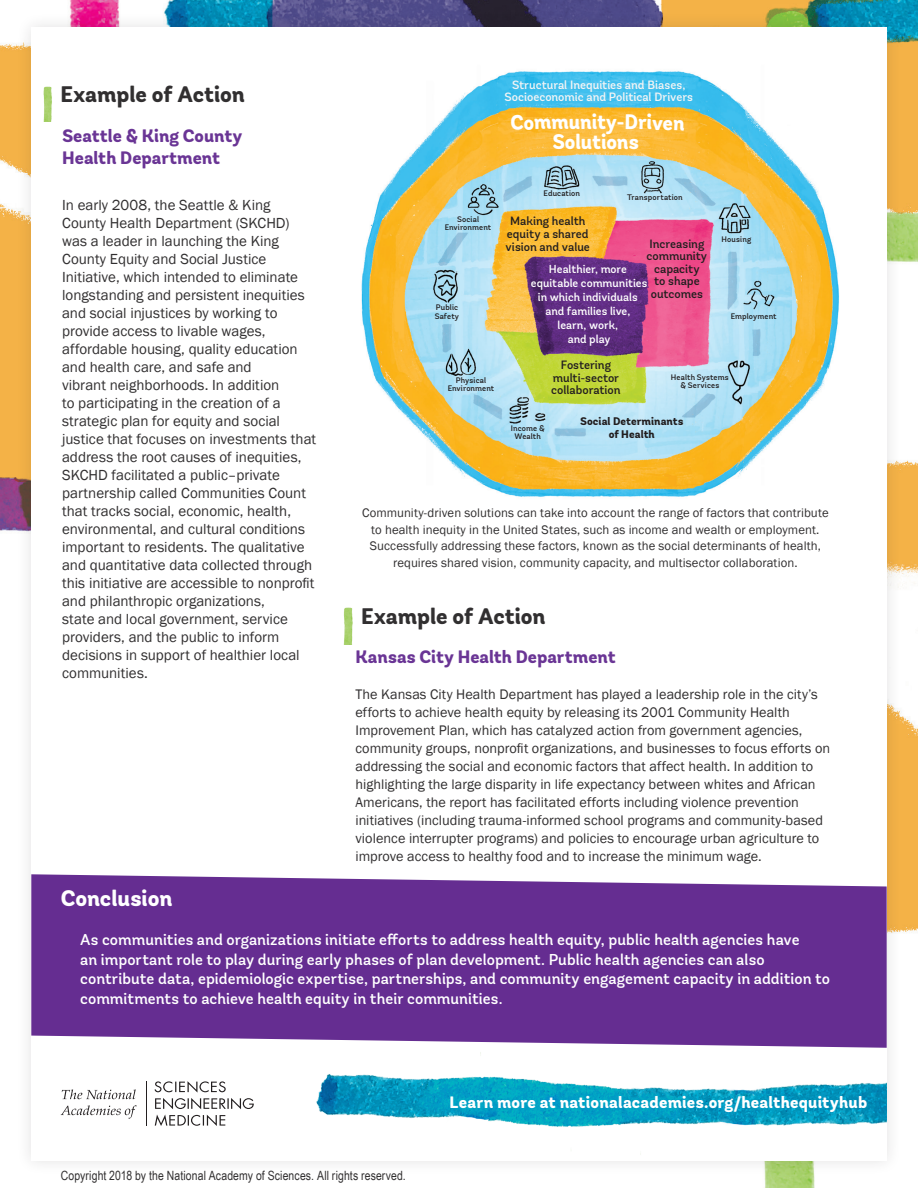
<style>
.page{position:relative;width:918px;height:1188px;background:#fff}
.page>*{position:absolute;margin:0;border:0;box-sizing:border-box;transform-origin:0 0}
.t1{font:800 22.5px "Andes Rounded";letter-spacing:-.005em;color:#312f30}
.t2{font:800 22.5px "Andes Rounded";letter-spacing:-.005em;color:#fff}
.t3{font:800 21.15px "Andes Rounded";letter-spacing:-.01em;color:#fff;scale:.96 1}
.t4{font:800 18px/21.6px "Andes Rounded";color:#6a3595}
.t5{font:800 16.5px "Andes Rounded";letter-spacing:.01em;color:#fff}
.t6{font:500 15.75px/19.5px "Andes Rounded";color:#fff}
.t7{font:15px/18px "Franklin Gothic";color:#312f30}
.t8{font:14.25px/18px "Franklin Gothic";color:#312f30}
.t9{font:12.75px/16.5px "Franklin Gothic";letter-spacing:.005em;color:#312f30;text-align:center}
.t10{font:12.75px "Arial Narrow";letter-spacing:.01em;color:#312f30}
.t11{font:500 12px/12.6px "Andes Rounded";letter-spacing:-.005em;color:#231f20;text-align:center}
.t12{font:500 12px/12.5px "Andes Rounded";letter-spacing:-.005em;color:#f3f4f5;text-align:center}
.t13{font:500 11.55px/13.8px "Andes Rounded";color:#fff;text-align:center}
.t14{font:800 11.1px/12.3px "Andes Rounded";letter-spacing:.005em;color:#211d1e;text-align:center}
.t15{font:500 8.1px/8.2px "Andes Rounded";letter-spacing:.015em;color:#211d1e;text-align:center}
</style>
<div class="page">
<img style="left:0;top:0;width:918px;height:1188px">
<div style="left:16px;top:12px;width:886px;height:1164px;background:#231f20;opacity:.13"></div>
<div style="left:31px;top:27px;width:856px;height:1134px;background:#fff"></div>
<img style="left:316px;top:1052px;width:571px;height:103px">
<svg style="left:31px;top:874px;width:856px;height:174px;background:#703c99"></svg>
<img style="left:43px;top:86px;width:9px;height:36px">
<hr style="left:146px;top:1081px;width:1px;height:45px;background:#231f20">
<svg style="left:61px;top:1105px;width:76px;height:14px"></svg>
<svg style="left:62px;top:1089px;width:74px;height:10px"></svg>
<svg style="left:155px;top:1081px;width:99px;height:45px"></svg>
<img style="left:361px;top:71px;width:478px;height:426px">
<img style="left:343px;top:607px;width:10px;height:38px">
<svg style="left:626px;top:114px;width:58px;height:17px"></svg>
<svg style="left:511px;top:115px;width:57px;height:34px;background:#fbb832"></svg>
<svg style="left:618px;top:139px;width:20px;height:10px"></svg>
<p class="t1" style="left:61px;top:80px;width:186px">Example of Action</p>
<p class="t4" style="left:62px;top:126px;width:182px">Seattle &amp; King County<br>Health Department</p>
<p class="t7" style="left:62px;top:196px;width:256px">In early 2008, the Seattle &amp; King County Health Department (SKCHD) was a leader in launching the King County Equity and Social Justice Initiative, which intended to eliminate longstanding and persistent inequities and social injustices by working to provide access to livable wages, affordable housing, quality education and health care, and safe and<br>vibrant neighborhoods. In addition<br>to participating in the creation of a strategic plan for equity and social justice that focuses on investments that address the root causes of inequities, SKCHD facilitated a public–private partnership called Communities Count that tracks social, economic, health, environmental, and cultural conditions important to residents. The qualitative and quantitative data collected through this initiative are accessible to nonprofit and philanthropic organizations,<br>state and local government, service providers, and the public to inform decisions in support of healthier local communities.</p>
<p class="t12" style="left:504px;top:78px;width:190px">Structural Inequities and Biases,<br>Socioeconomic and Political Drivers</p>
<p class="t3" style="left:569px;top:108px;width:60px">unity-</p>
<p class="t3" style="left:565px;top:128px;width:56px">olutio</p>
<p class="t15" style="left:544px;top:190px;width:38px">Education</p>
<p class="t15" style="left:627px;top:194px;width:57px">Transportation</p>
<p class="t15" style="left:445px;top:215px;width:48px">Social<br>Environment</p>
<p class="t11" style="left:506px;top:215px;width:86px">Making health equity a shared vision and value</p>
<p class="t11" style="left:647px;top:237px;width:62px">Increasing community capacity<br>to shape outcomes</p>
<p class="t13" style="left:531px;top:263px;width:118px">Healthier, more equitable communities in which individuals and families live, learn, work,<br>and play</p>
<p class="t15" style="left:435px;top:304px;width:26px;text-align:left">Public<br>Safety</p>
<p class="t15" style="left:722px;top:235px;width:31px">Housing</p>
<p class="t15" style="left:731px;top:312px;width:47px">Employment</p>
<p class="t15" style="left:448px;top:376px;width:48px">Physical<br>Environment</p>
<p class="t11" style="left:551px;top:359px;width:71px">Fostering multi-sector collaboration</p>
<p class="t15" style="left:671px;top:373px;width:59px">Health Systems &amp; Services</p>
<p class="t15" style="left:511px;top:424px;width:35px">Income &amp;<br>Wealth</p>
<p class="t14" style="left:580px;top:416px;width:105px">Social Determinants of Health</p>
<p class="t9" style="left:362px;top:505px;width:468px">Community-driven solutions can take into account the range of factors that contribute to health inequity in the United States, such as income and wealth or employment.<br>Successfully addressing these factors, known as the social determinants of health, requires shared vision, community capacity, and multisector collaboration.</p>
<p class="t1" style="left:361px;top:602px;width:186px">Example of Action</p>
<p class="t4" style="left:355px;top:647px;width:262px">Kansas City Health Department</p>
<p class="t8" style="left:355px;top:685px;width:476px">The Kansas City Health Department has played a leadership role in the city’s efforts to achieve health equity by releasing its 2001 Community Health Improvement Plan, which has catalyzed action from government agencies, community groups, nonprofit organizations, and businesses to focus efforts on addressing the social and economic factors that affect health. In addition to highlighting the large disparity in life expectancy between whites and African Americans, the report has facilitated efforts including violence prevention initiatives (including trauma-informed school programs and community-based violence interrupter programs) and policies to encourage urban agriculture to improve access to healthy food and to increase the minimum wage.</p>
<p class="t2" style="left:61px;top:884px;width:113px">Conclusion</p>
<p class="t6" style="left:80px;top:930px;width:751px">As communities and organizations initiate efforts to address health equity, public health agencies have<br>an important role to play during early phases of plan development. Public health agencies can also contribute data, epidemiologic expertise, partnerships, and community engagement capacity in addition to commitments to achieve health equity in their communities.</p>
<p class="t10" style="left:61px;top:1166px;width:347px">Copyright 2018 by the National Academy of Sciences. All rights reserved.</p>
<p class="t5" style="left:450px;top:1092px;width:419px">Learn more at nationalacademies.org/healthequityhub</p>
</div>
